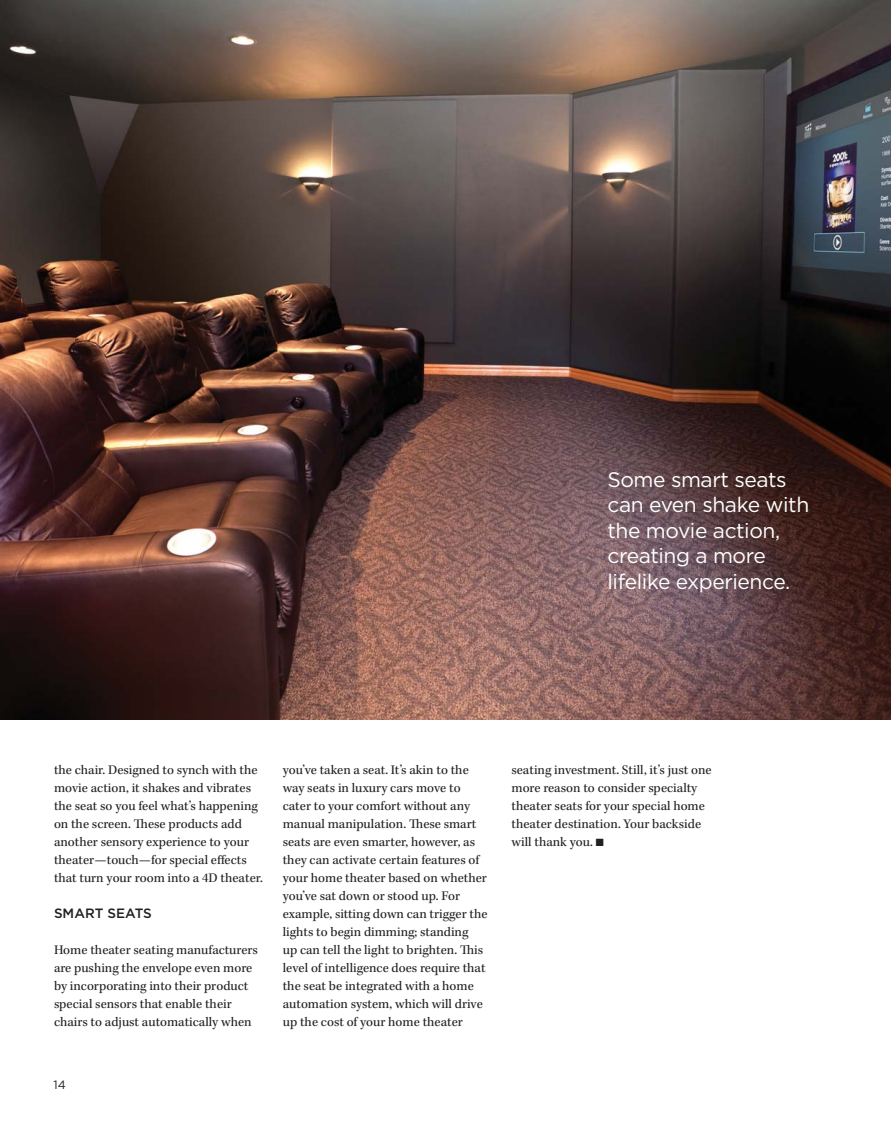
<style>
.page{position:relative;width:891px;height:1134px;background:#fff}
.page>*{position:absolute;margin:0;border:0;box-sizing:border-box;transform-origin:0 0}
.t1{font:21px/25.5px "Gotham";letter-spacing:-.02em;color:#fff}
.t2{font:13.5px/18px "Kepler Std";color:#231f20}
.t3{font:500 13.5px "Gotham";color:#231f20}
.t4{font:12px "Gotham";color:#231f20}
</style>
<div class="page">
<img style="left:0;top:0;width:891px;height:720px">
<h1 class="t1" style="left:608px;top:468px;width:203px">Some smart seats can even shake with the movie action, creating a more lifelike experience.</h1>
<p class="t2" style="left:54px;top:762px;width:210px">the chair. Designed to synch with the movie action, it shakes and vibrates the seat so you feel what’s happening on the screen. These products add another sensory experience to your theater—touch—for special effects that turn your room into a 4D theater.</p>
<p class="t3" style="left:54px;top:907px;width:99px">SMART SEATS</p>
<p class="t2" style="left:54px;top:942px;width:205px">Home theater seating manufacturers are pushing the envelope even more by incorporating into their product special sensors that enable their chairs to adjust automatically when</p>
<p class="t2" style="left:283px;top:762px;width:206px">you’ve taken a seat. It’s akin to the way seats in luxury cars move to cater to your comfort without any manual manipulation. These smart seats are even smarter, however, as they can activate certain features of your home theater based on whether you’ve sat down or stood up. For example, sitting down can trigger the lights to begin dimming; standing<br>up can tell the light to brighten. This level of intelligence does require that the seat be integrated with a home automation system, which will drive up the cost of your home theater</p>
<p class="t2" style="left:511px;top:762px;width:202px">seating investment. Still, it’s just one more reason to consider specialty theater seats for your special home theater destination. Your backside will thank you. ■</p>
<p class="t4" style="left:54px;top:1079px;width:14px">14</p>
</div>
